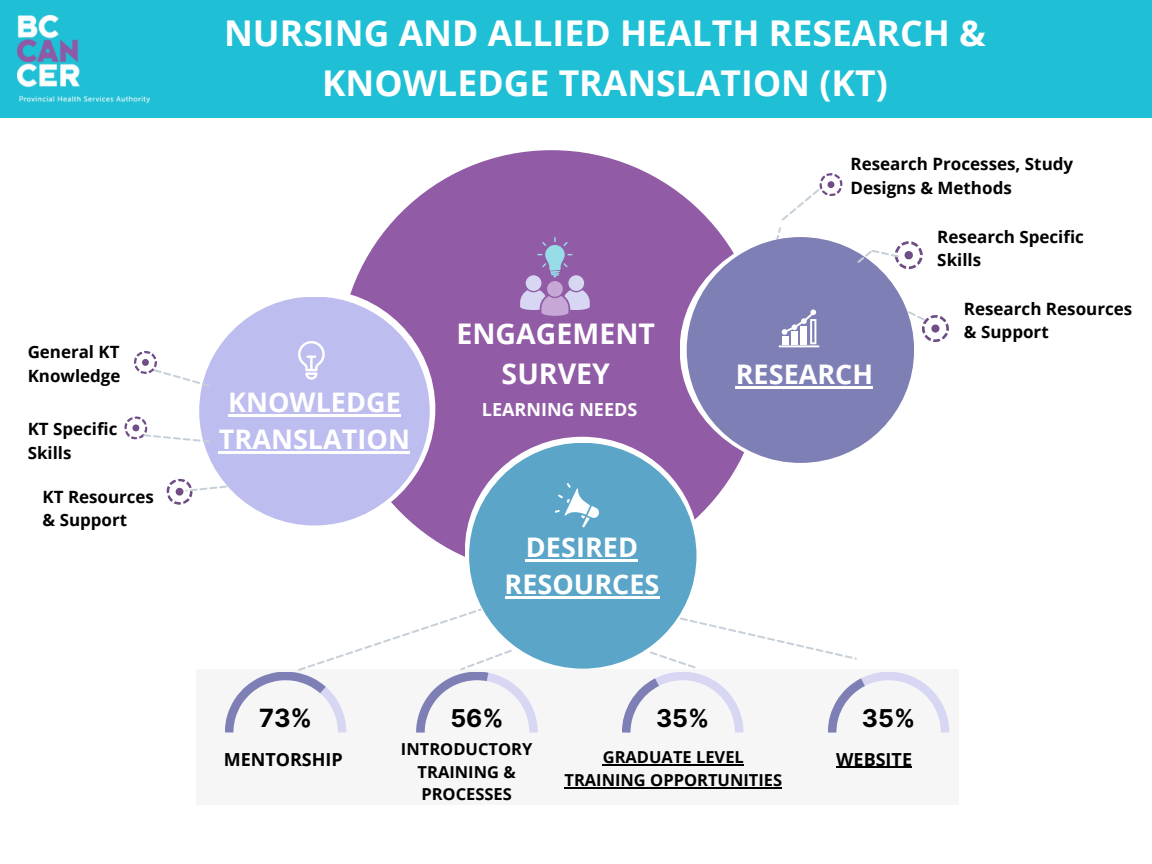
<style>
.page{position:relative;width:1152px;height:864px;background:#fff}
.page>*{position:absolute;margin:0;border:0;box-sizing:border-box;transform-origin:0 0}
.t1{font:700 35.55px/49.5px "Open Sans";color:#fff;text-align:center}
.t2{font:700 28.5px/39.3px "Open Sans";color:#fff;text-align:center}
.t3{font:700 27px/37.2px "Open Sans";color:#fff;text-align:center}
.t4{font:700 25.2px "Inter";color:#000}
.t5{font:700 24.6px "Inter";color:#000}
.t6{font:700 18px "Open Sans";color:#000}
.t7{font:700 18px "Open Sans";color:#fff}
.t8{font:700 16.95px/23.7px "Open Sans";color:#000}
.t9{font:700 16.5px/22.5px "Open Sans";color:#000;text-align:center}
</style>
<div class="page">
<div style="left:339px;top:150px;width:425px;height:425px;background:#915ba6;border-radius:50%"></div>
<div style="left:680px;top:230px;width:266px;height:239px;background:#fff;border-radius:50%"></div>
<svg style="left:781px;top:173px;width:62px;height:48px"></svg>
<svg style="left:775px;top:227px;width:6px;height:13px"></svg>
<svg style="left:903px;top:302px;width:46px;height:40px"></svg>
<div style="left:687px;top:237px;width:227px;height:226px;background:#7e7fb5;border-radius:50%"></div>
<svg style="left:857px;top:241px;width:66px;height:34px"></svg>
<svg style="left:782px;top:309px;width:34px;height:35px"></svg>
<hr style="left:779px;top:345px;width:40px;height:2px;background:#fff">
<hr style="left:736px;top:387px;width:137px;height:2px;background:#fff">
<svg style="left:520px;top:237px;width:70px;height:79px"></svg>
<div style="left:196px;top:669px;width:763px;height:136px;background:#f6f6f6"></div>
<svg style="left:465px;top:437px;width:234px;height:228px;background:#f5f9fb"></svg>
<div style="left:469px;top:443px;width:227px;height:226px;background:#5aa5c8;border-radius:50%"></div>
<svg style="left:555px;top:483px;width:44px;height:45px"></svg>
<hr style="left:526px;top:559px;width:112px;height:2px;background:#fff">
<hr style="left:505px;top:596px;width:154px;height:2px;background:#fff">
<hr style="left:603px;top:765px;width:141px;height:1px;background:#000">
<hr style="left:564px;top:787px;width:218px;height:1px;background:#000">
<hr style="left:836px;top:767px;width:76px;height:1px;background:#000">
<div style="left:196px;top:289px;width:239px;height:240px;background:#fff;border-radius:50%"></div>
<div style="left:199px;top:297px;width:231px;height:229px;background:#bdbdef;border-radius:50%"></div>
<hr style="left:228px;top:415px;width:173px;height:2px;background:#fff">
<hr style="left:219px;top:452px;width:191px;height:2px;background:#fff">
<svg style="left:298px;top:341px;width:27px;height:39px"></svg>
<svg style="left:134px;top:351px;width:76px;height:36px"></svg>
<svg style="left:124px;top:414px;width:86px;height:29px"></svg>
<svg style="left:166px;top:476px;width:61px;height:29px"></svg>
<div style="left:0;top:0;width:1152px;height:118px;background:#1fbfd5"></div>
<svg style="left:225px;top:607px;width:313px;height:125px"></svg>
<svg style="left:622px;top:617px;width:327px;height:115px"></svg>
<img style="left:18px;top:15px;width:132px;height:87px">
<p class="t8" style="left:28px;top:340px;width:94px">General KT<br>Knowledge</p>
<p class="t8" style="left:28px;top:417px;width:91px">KT Specific<br>Skills</p>
<p class="t8" style="left:43px;top:484px;width:113px">KT Resources &amp; Support</p>
<h1 class="t1" style="left:224px;top:8px;width:763px">NURSING AND ALLIED HEALTH RESEARCH &amp;<br>KNOWLEDGE TRANSLATION (KT)</h1>
<h3 class="t3" style="left:219px;top:383px;width:193px">KNOWLEDGE<br>TRANSLATION</h3>
<h2 class="t2" style="left:457px;top:313px;width:200px">ENGAGEMENT<br>SURVEY</h2>
<p class="t7" style="left:482px;top:397px;width:157px">LEARNING NEEDS</p>
<h3 class="t3" style="left:505px;top:528px;width:156px">DESIRED<br>RESOURCES</h3>
<p class="t8" style="left:850px;top:152px;width:224px">Research Processes, Study<br>Designs &amp; Methods</p>
<p class="t8" style="left:937px;top:224px;width:148px">Research Specific<br>Skills</p>
<p class="t8" style="left:964px;top:296px;width:170px">Research Resources &amp; Support</p>
<h3 class="t3" style="left:736px;top:355px;width:139px">RESEARCH</h3>
<h3 class="t4" style="left:259px;top:702px;width:55px">73%</h3>
<h3 class="t5" style="left:450px;top:703px;width:55px">56%</h3>
<h3 class="t5" style="left:656px;top:703px;width:55px">35%</h3>
<h3 class="t5" style="left:862px;top:703px;width:55px">35%</h3>
<p class="t6" style="left:224px;top:746px;width:121px">MENTORSHIP</p>
<p class="t9" style="left:401px;top:738px;width:133px">INTRODUCTORY<br>TRAINING &amp;<br>PROCESSES</p>
<p class="t9" style="left:564px;top:746px;width:219px">GRADUATE LEVEL<br>TRAINING OPPORTUNITIES</p>
<p class="t6" style="left:836px;top:746px;width:77px">WEBSITE</p>
</div>
